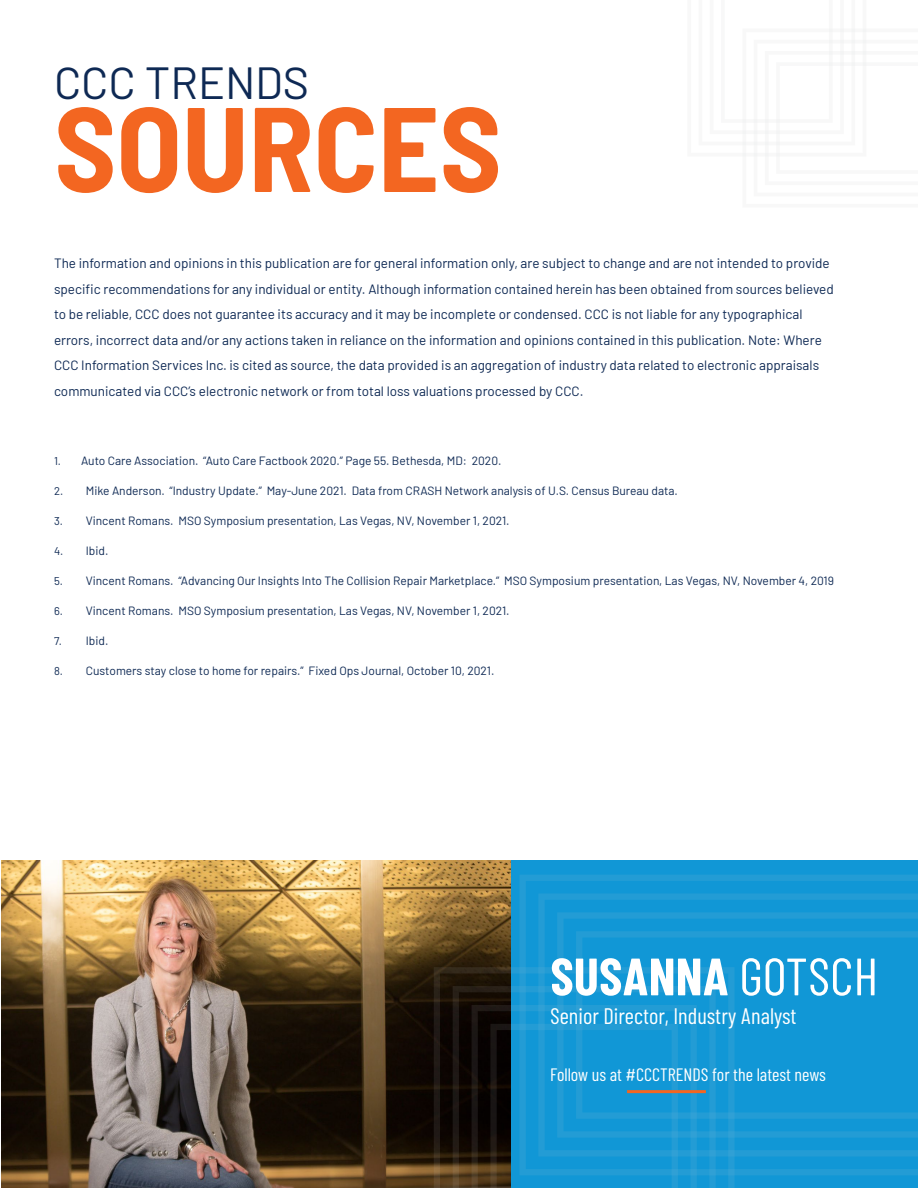
<style>
.page{position:relative;width:918px;height:1188px;background:#fff}
.page>*{position:absolute;margin:0;border:0;box-sizing:border-box;transform-origin:0 0}
.t1{font:700 semi-condensed 120px "Barlow";color:#f36621}
.t2{font:700 52.5px "Barlow Condensed";color:#fff}
.t3{font:45px "Barlow";color:#0e2954}
.t4{font:22.5px "Barlow Condensed";color:#fff}
.t5{font:18px "Barlow Condensed";color:#fff}
.t6{font:13.5px/25.5px "Barlow";color:#0e2954}
.t7{font:12px "Barlow";color:#0e2954}
.s1{font-size:11.25px}
.s2{font-weight:400}
</style>
<div class="page">
<svg style="left:743px;top:29px;width:123px;height:127px"></svg>
<img style="left:2px;top:860px;width:510px;height:328px">
<div style="left:512px;top:860px;width:406px;height:328px;background:#1197d6"></div>
<svg style="left:434px;top:967px;width:301px;height:221px;background:#21201a"></svg>
<svg style="left:453px;top:986px;width:263px;height:202px;background:#1d1e1b"></svg>
<svg style="left:472px;top:1005px;width:225px;height:183px"></svg>
<svg style="left:519px;top:875px;width:399px;height:300px"></svg>
<svg style="left:538px;top:893px;width:380px;height:263px"></svg>
<svg style="left:557px;top:912px;width:361px;height:226px"></svg>
<svg style="left:576px;top:931px;width:342px;height:188px"></svg>
<hr style="left:627px;top:1090px;width:79px;height:3px;background:#f36621">
<p class="t3" style="left:54px;top:50px;width:257px">CCC TRENDS</p>
<p class="t1" style="left:54px;top:74px;width:449px">SOURCES</p>
<p class="t6" style="left:54px;top:250px;width:781px">The information and opinions in this publication are for general information only, are subject to change and are not intended to provide specific recommendations for any individual or entity. Although information contained herein has been obtained from sources believed to be reliable, CCC does not guarantee its accuracy and it may be incomplete or condensed. CCC is not liable for any typographical errors, incorrect data and/or any actions taken in reliance on the information and opinions contained in this publication. Note: Where CCC Information Services Inc. is cited as source, the data provided is an aggregation of industry data related to electronic appraisals communicated via CCC’s electronic network or from total loss valuations processed by CCC.</p>
<p class="t7" style="left:54px;top:452px;width:449px"><span class="s1">1.</span> Auto Care Association. “Auto Care Factbook 2020.” Page 55. Bethesda, MD: 2020.</p>
<p class="t7" style="left:54px;top:482px;width:625px"><span class="s1">2.</span> Mike Anderson. “Industry Update.” May-June 2021. Data from CRASH Network analysis of U.S. Census Bureau data.</p>
<p class="t7" style="left:54px;top:512px;width:457px"><span class="s1">3.</span> Vincent Romans. MSO Symposium presentation, Las Vegas, NV, November 1, 2021.</p>
<p class="t7" style="left:54px;top:542px;width:56px"><span class="s1">4.</span> Ibid.</p>
<p class="t7" style="left:54px;top:572px;width:782px"><span class="s1">5.</span> Vincent Romans. “Advancing Our Insights Into The Collision Repair Marketplace.” MSO Symposium presentation, Las Vegas, NV, November 4, 2019</p>
<p class="t7" style="left:54px;top:602px;width:457px"><span class="s1">6.</span> Vincent Romans. MSO Symposium presentation, Las Vegas, NV, November 1, 2021.</p>
<p class="t7" style="left:54px;top:632px;width:56px"><span class="s1">7.</span> Ibid.</p>
<p class="t7" style="left:54px;top:662px;width:442px"><span class="s1">8.</span> Customers stay close to home for repairs.” Fixed Ops Journal, October 10, 2021.</p>
<p class="t2" style="left:550px;top:944px;width:330px">SUSANNA <span class="s2">GOTSCH</span></p>
<p class="t4" style="left:550px;top:1002px;width:248px">Senior Director, Industry Analyst</p>
<p class="t5" style="left:550px;top:1063px;width:277px">Follow us at #CCCTRENDS for the latest news</p>
</div>
